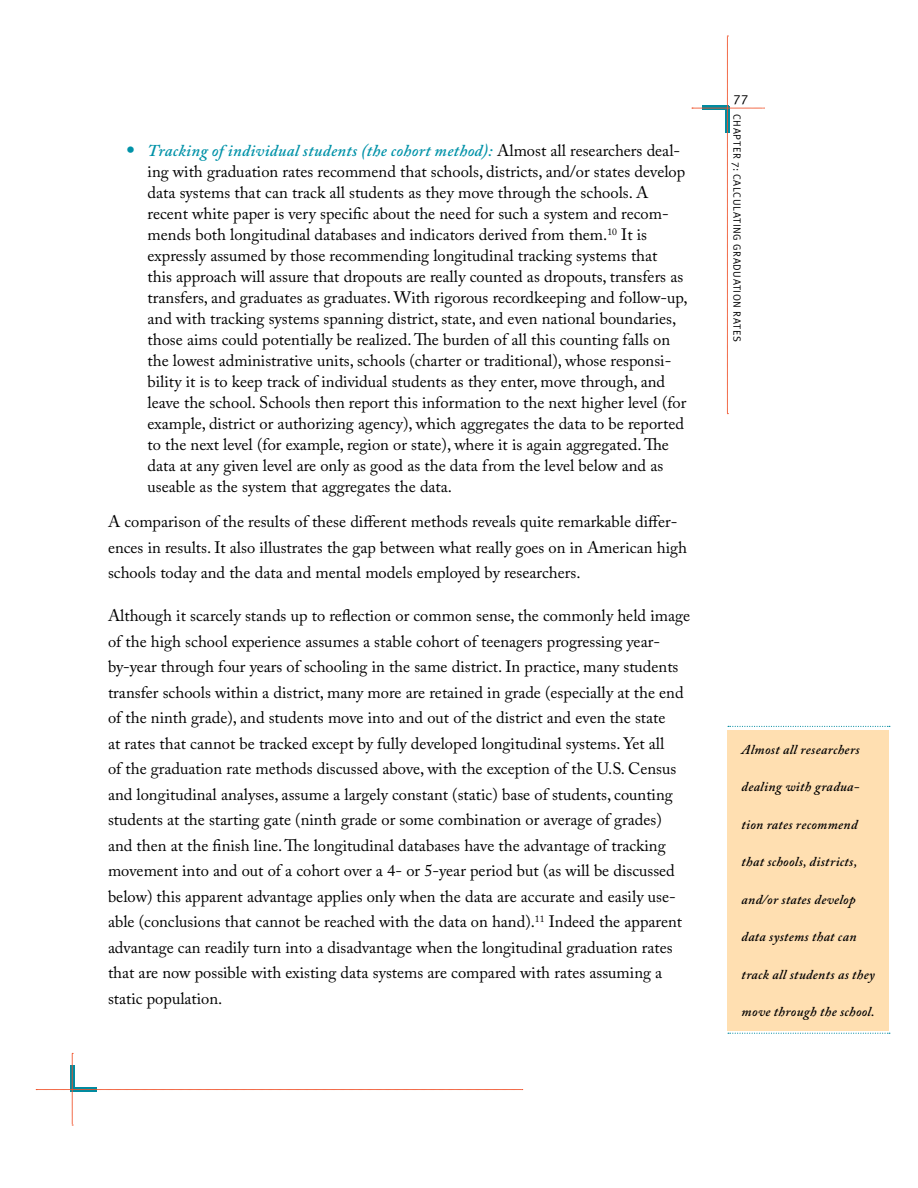
<style>
.page{position:relative;width:918px;height:1188px;background:#fff}
.page>*{position:absolute;margin:0;border:0;box-sizing:border-box;transform-origin:0 0}
.t1{font:18px "Meta Plus Normal";color:#0092a8}
.t2{font:16.5px/25.5px "Adobe Caslon Pro";color:#000}
.t3{font:italic 600 13.5px "Adobe Caslon Pro";letter-spacing:.025em;color:#000}
.t4{font:13.5px "Meta Plus Normal";color:#000}
.t5{font:10.5px "Meta Plus Normal";letter-spacing:.06em;color:#000}
.s1{font-weight:600;font-style:italic;color:#0092a8}
</style>
<div class="page">
<svg style="left:36px;top:1053px;width:487px;height:73px"></svg>
<svg style="left:692px;top:36px;width:73px;height:378px"></svg>
<div style="left:728px;top:730px;width:162px;height:300px;background:#ffdfb1"></div>
<svg style="left:728px;top:726px;width:162px;height:1px"></svg>
<svg style="left:728px;top:1033px;width:162px;height:1px"></svg>
<p class="t2" style="left:148px;top:140px;width:541px;line-height:21px"><span class="s1">Tracking of individual students (the cohort method):</span> Almost all researchers deal&shy;ing with graduation rates recommend that schools, districts, and/or states develop data systems that can track all students as they move through the schools. A recent white paper is very specific about the need for such a system and recom&shy;mends both longitudinal databases and indicators derived from them.<sup>10</sup> It is expressly assumed by those recommending longitudinal tracking systems that<br>this approach will assure that dropouts are really counted as dropouts, transfers as transfers, and graduates as graduates. With rigorous recordkeeping and follow-up, and with tracking systems spanning district, state, and even national boundaries, those aims could potentially be realized. The burden of all this counting falls on the lowest administrative units, schools (charter or traditional), whose responsi&shy;bility it is to keep track of individual students as they enter, move through, and leave the school. Schools then report this information to the next higher level (for example, district or authorizing agency), which aggregates the data to be reported to the next level (for example, region or state), where it is again aggregated. The data at any given level are only as good as the data from the level below and as useable as the system that aggregates the data.</p>
<p class="t2" style="left:108px;top:509px;width:580px">A comparison of the results of these different methods reveals quite remarkable differ&shy;ences in results. It also illustrates the gap between what really goes on in American high schools today and the data and mental models employed by researchers.</p>
<p class="t2" style="left:108px;top:603px;width:584px">Although it scarcely stands up to reflection or common sense, the commonly held image of the high school experience assumes a stable cohort of teenagers progressing year&shy;by-year through four years of schooling in the same district. In practice, many students transfer schools within a district, many more are retained in grade (especially at the end of the ninth grade), and students move into and out of the district and even the state<br>at rates that cannot be tracked except by fully developed longitudinal systems. Yet all<br>of the graduation rate methods discussed above, with the exception of the U.S. Census and longitudinal analyses, assume a largely constant (static) base of students, counting students at the starting gate (ninth grade or some combination or average of grades) and then at the finish line. The longitudinal databases have the advantage of tracking movement into and out of a cohort over a 4- or 5-year period but (as will be discussed below) this apparent advantage applies only when the data are accurate and easily use&shy;able (conclusions that cannot be reached with the data on hand).<sup>11</sup> Indeed the apparent advantage can readily turn into a disadvantage when the longitudinal graduation rates that are now possible with existing data systems are compared with rates assuming a static population.</p>
<p class="t1" style="left:126px;top:139px;width:10px">•</p>
<p class="t4" style="left:734px;top:90px;width:16px">77</p>
<p class="t5" style="left:743px;top:114px;width:229px;rotate:90deg">chapter 7: Calculating GraduationRates</p>
<p class="t3" style="left:742px;top:741px;width:120px">Almost all researchers</p>
<p class="t3" style="left:742px;top:779px;width:120px">dealing with gradua-</p>
<p class="t3" style="left:742px;top:816px;width:117px">tion rates recommend</p>
<p class="t3" style="left:742px;top:854px;width:117px">that schools, districts,</p>
<p class="t3" style="left:742px;top:891px;width:116px">and/or states develop</p>
<p class="t3" style="left:742px;top:929px;width:116px">data systems that can</p>
<p class="t3" style="left:742px;top:966px;width:135px">track all students as they</p>
<p class="t3" style="left:742px;top:1004px;width:135px">move through the school.</p>
</div>
